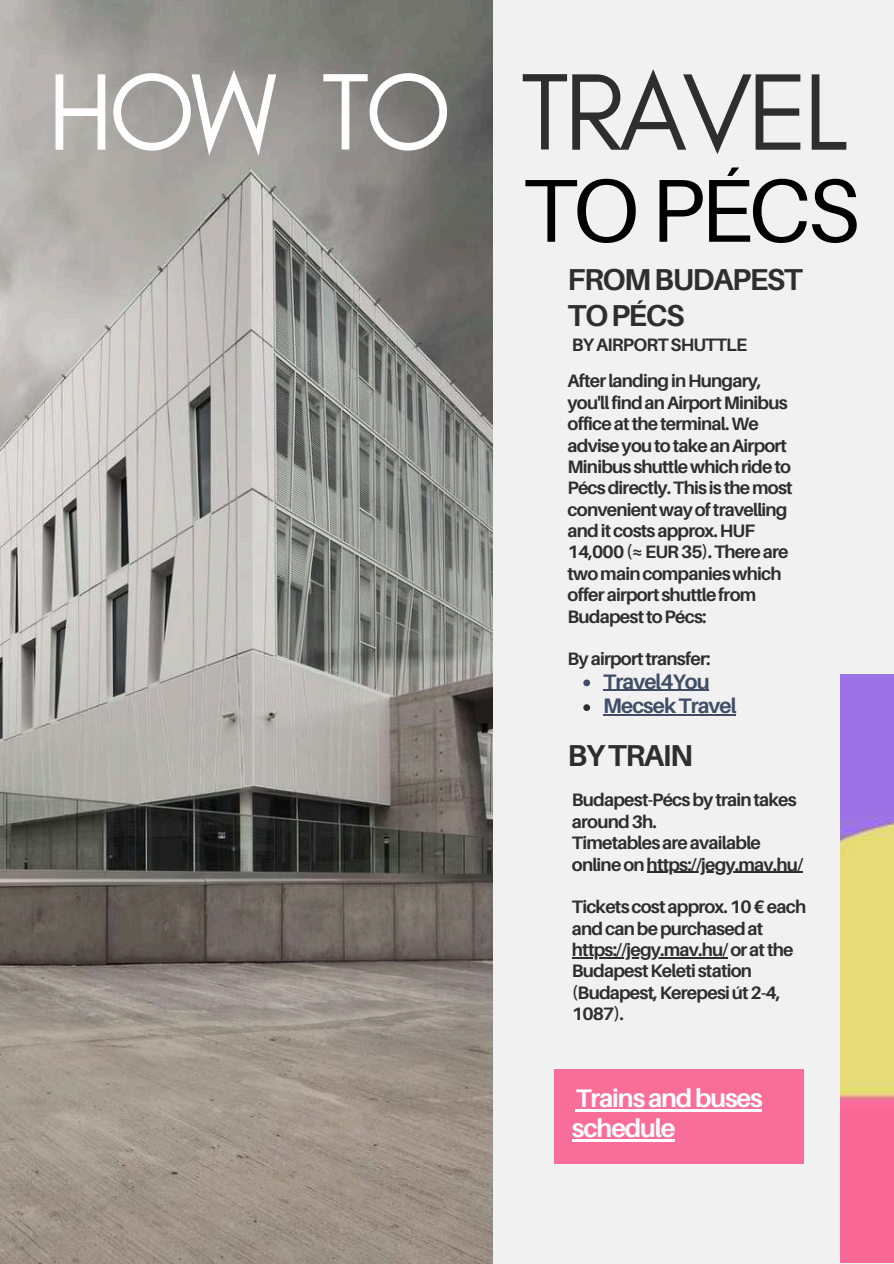
<style>
.page{position:relative;width:894px;height:1264px;background:#fff}
.page>*{position:absolute;margin:0;border:0;box-sizing:border-box;transform-origin:0 0}
.t1{font:110.7px "Glacial Indifference";letter-spacing:-.05em;color:#2e2e2e}
.t2{font:89.4px "Aileron";letter-spacing:-.045em;color:#000}
.t3{font:700 30.3px/36px "Aileron";letter-spacing:-.05em;color:#2e2e2e}
.t4{font:700 25.5px/30.3px "Aileron";letter-spacing:-.045em;color:#fff}
.t5{font:700 21px/24.8px "Aileron";letter-spacing:-.045em;color:#3f4d67}
.t6{font:700 18px/21.3px "Aileron";letter-spacing:-.045em;color:#2e2e2e}
.s1{color:#fff}
</style>
<div class="page">
<div style="left:0;top:0;width:893px;height:1263px;background:#f1f1f1"></div>
<div style="left:554px;top:1068px;width:249px;height:95px;background:#f96e99"></div>
<svg style="left:583px;top:679px;width:7px;height:7px"></svg>
<hr style="left:603px;top:689px;width:105px;height:1px;background:#3f4d67">
<svg style="left:583px;top:704px;width:7px;height:7px"></svg>
<hr style="left:603px;top:714px;width:132px;height:1px;background:#3f4d67">
<img style="left:0;top:0;width:492px;height:1263px">
<img style="left:840px;top:674px;width:53px;height:588px">
<hr style="left:575px;top:1109px;width:186px;height:2px;background:#fff">
<hr style="left:571px;top:1139px;width:103px;height:2px;background:#fff">
<hr style="left:646px;top:871px;width:156px;height:1px;background:#2e2e2e">
<hr style="left:571px;top:957px;width:156px;height:1px;background:#2e2e2e">
<h1 class="t1" style="left:47px;top:44px;width:802px"><span class="s1">HOW TO</span> TRAVEL</h1>
<h2 class="t2" style="left:522px;top:155px;width:338px">TO PÉCS</h2>
<h3 class="t3" style="left:567px;top:261px;width:236px">FROMBUDAPEST<br>TOPÉCS</h3>
<p class="t6" style="left:571px;top:333px;width:177px">BYAIRPORTSHUTTLE</p>
<p class="t6" style="left:567px;top:370px;width:226px">AfterlandinginHungary, you'llfindanAirportMinibus officeattheterminal.We adviseyoutotakeanAirport<br>Minibusshuttlewhichrideto<br>Pécsdirectly.Thisisthemost convenientwayoftravelling anditcostsapprox.HUF<br>14,000(≈EUR35).Thereare twomaincompanieswhich offerairportshuttlefrom<br>BudapesttoPécs:</p>
<p class="t6" style="left:567px;top:647px;width:144px">Byairporttransfer:</p>
<p class="t5" style="left:603px;top:668px;width:135px">Travel4You<br>MecsekTravel</p>
<h3 class="t3" style="left:567px;top:737px;width:127px">BYTRAIN</h3>
<p class="t6" style="left:571px;top:789px;width:233px">Budapest-Pécsbytraintakes around3h.<br>Timetablesareavailable onlineonhttps://jegy.mav.hu/</p>
<p class="t6" style="left:571px;top:896px;width:236px">Ticketscostapprox.10€each andcanbepurchasedat https://jegy.mav.hu/oratthe<br>BudapestKeletistation (Budapest,Kerepesiút2-4,<br>1087).</p>
<h3 class="t4" style="left:571px;top:1082px;width:192px">Trainsandbuses schedule</h3>
</div>
